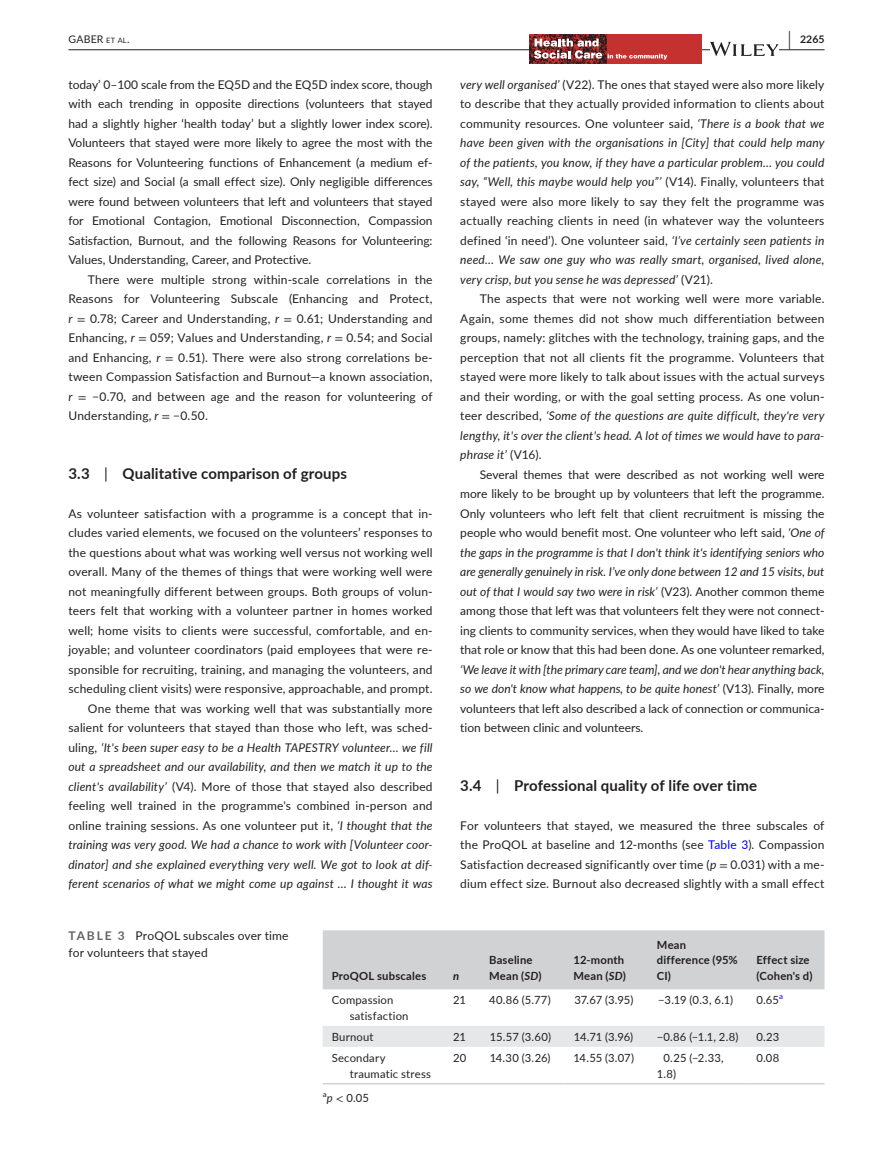
<style>
.page{position:relative;width:893px;height:1174px;background:#fff}
.page>*{position:absolute;margin:0;border:0;box-sizing:border-box;transform-origin:0 0}
.t1{font:700 15px "Lato";letter-spacing:.005em;color:#231f20}
.t2{font:12px/19.5px "Lato";letter-spacing:.015em;color:#231f20;text-align:justify}
.t3{font:11.25px/15.8px "Lato";letter-spacing:.015em;color:#231f20}
.t4{font:700 11.25px/15.8px "Lato";letter-spacing:.02em;color:#231f20}
.t5{font:italic 700 11.25px "Lato";color:#231f20}
.t6{font:10.5px "Lato";letter-spacing:.02em;color:#231f20}
.t7{font:700 10.5px "Lato";color:#231f20}
.t8{font:7.8px "Lato";color:#00f}
.t9{font:7.8px "Lato";color:#231f20}
.s1{font-size:7.35px}
.s2{font-size:19.5px}
.s3{font-style:italic}
.s4{font-family:"STIX"}
.s5{font-weight:400}
.s6{color:#00f}
.s7{font-weight:700;color:#636366}
</style>
<div class="page">
<hr style="left:68px;top:49px;width:756px;height:1px;background:#231f20">
<img style="left:529px;top:34px;width:172px;height:30px">
<svg style="left:534px;top:39px;width:133px;height:21px;background:#b35e5c"></svg>
<svg style="left:710px;top:42px;width:69px;height:14px"></svg>
<div style="left:323px;top:930px;width:501px;height:59px;background:#d1d2d4"></div>
<div style="left:323px;top:1026px;width:501px;height:20px;background:#e6e7e9"></div>
<hr style="left:323px;top:1083px;width:121px;height:1px;background:#d1d2d4">
<hr style="left:444px;top:1083px;width:36px;height:1px;background:#d1d2d4">
<hr style="left:480px;top:1083px;width:84px;height:1px;background:#d1d2d4">
<hr style="left:564px;top:1083px;width:84px;height:1px;background:#d1d2d4">
<hr style="left:648px;top:1083px;width:99px;height:1px;background:#d1d2d4">
<hr style="left:747px;top:1083px;width:77px;height:1px;background:#d1d2d4">
<p class="t6" style="left:68px;top:31px;width:63px">GABER <span class="s1">et al</span>.</p>
<p class="t7" style="left:789px;top:31px;width:37px"><span class="s2">|</span> 2265</p>
<p class="t2" style="left:68px;top:74px;width:366px">today’ 0–100 scale from the EQ5D and the EQ5D index score, though with each trending in opposite directions (volunteers that stayed had a slightly higher ‘health today’ but a slightly lower index score).<br>Volunteers that stayed were more likely to agree the most with the Reasons for Volunteering functions of Enhancement (a medium ef&shy;fect size) and Social (a small effect size). Only negligible differences were found between volunteers that left and volunteers that stayed for Emotional Contagion, Emotional Disconnection, Compassion Satisfaction, Burnout, and the following Reasons for Volunteering:<br>Values, Understanding, Career, and Protective.</p>
<p class="t2" style="left:68px;top:269px;width:366px;text-indent:20px">There were multiple strong within-scale correlations in the Reasons for Volunteering Subscale (Enhancing and Protect, <span class="s3">r</span> <span class="s4">=</span> 0.78; Career and Understanding, <span class="s3">r</span> <span class="s4">=</span> 0.61; Understanding and Enhancing, <span class="s3">r</span> <span class="s4">=</span> 059; Values and Understanding, <span class="s3">r</span> <span class="s4">=</span> 0.54; and Social and Enhancing, <span class="s3">r</span> <span class="s4">=</span> 0.51). There were also strong correlations be&shy;tween Compassion Satisfaction and Burnout—a known association, <span class="s3">r</span> <span class="s4">=</span> −0.70, and between age and the reason for volunteering of Understanding, <span class="s3">r</span> <span class="s4">=</span> −0.50.</p>
<p class="t2" style="left:460px;top:74px;width:366px"><span class="s3">very well organised’</span> (V22). The ones that stayed were also more likely to describe that they actually provided information to clients about community resources. One volunteer said, <span class="s3">‘There is a book that we have been given with the organisations in [City] that could help many of the patients, you know, if they have a particular problem… you could say, “Well, this maybe would help you”’</span> (V14). Finally, volunteers that stayed were also more likely to say they felt the programme was actually reaching clients in need (in whatever way the volunteers defined ‘in need’). One volunteer said, <span class="s3">‘I’ve certainly seen patients in need… We saw one guy who was really smart, organised, lived alone, very crisp, but you sense he was depressed’</span> (V21).</p>
<p class="t2" style="left:460px;top:288px;width:366px;text-indent:20px">The aspects that were not working well were more variable.<br>Again, some themes did not show much differentiation between groups, namely: glitches with the technology, training gaps, and the perception that not all clients fit the programme. Volunteers that stayed were more likely to talk about issues with the actual surveys and their wording, or with the goal setting process. As one volun&shy;teer described, <span class="s3">‘Some of the questions are quite difficult, they're very lengthy, it's over the client's head. A lot of times we would have to para&shy;phrase it’</span> (V16).</p>
<p class="t2" style="left:460px;top:464px;width:366px;text-indent:20px">Several themes that were described as not working well were more likely to be brought up by volunteers that left the programme.<br>Only volunteers who left felt that client recruitment is missing the people who would benefit most. One volunteer who left said, <span class="s3">‘One of the gaps in the programme is that I don't think it's identifying seniors who are generally genuinely in risk. I’ve only done between 12 and 15 visits, but out of that I would say two were in risk’</span> (V23). Another common theme among those that left was that volunteers felt they were not connect&shy;ing clients to community services, when they would have liked to take that role or know that this had been done. As one volunteer remarked,</p>
<p class="t2" style="left:460px;top:659px;width:366px"><span class="s3">‘We leave it with [the primary care team], and we don't hear anything back, so we don't know what happens, to be quite honest’</span> (V13). Finally, more volunteers that left also described a lack of connection or communica&shy;tion between clinic and volunteers.</p>
<p class="t1" style="left:68px;top:462px;width:280px">3.3 <span class="s5">|</span> Qualitative comparison of groups</p>
<p class="t2" style="left:68px;top:503px;width:366px;text-align:right">As volunteer satisfaction with a programme is a concept that in&shy;cludes varied elements, we focused on the volunteers’ responses to the questions about what was working well versus not working well overall. Many of the themes of things that were working well were not meaningfully different between groups. Both groups of volun&shy;teers felt that working with a volunteer partner in homes worked well; home visits to clients were successful, comfortable, and en&shy;joyable; and volunteer coordinators (paid employees that were re&shy;sponsible for recruiting, training, and managing the volunteers, and scheduling client visits) were responsive, approachable, and prompt.<br>One theme that was working well that was substantially more salient for volunteers that stayed than those who left, was sched&shy;uling, <span class="s3">‘It's been super easy to be a Health TAPESTRY volunteer… we fill out a spreadsheet and our availability, and then we match it up to the client's availability’</span> (V4). More of those that stayed also described feeling well trained in the programme's combined in-person and online training sessions. As one volunteer put it, <span class="s3">‘I thought that the training was very good. We had a chance to work with [Volunteer coor&shy;dinator] and she explained everything very well. We got to look at dif&shy;ferent scenarios of what we might come up against … I thought it was</span></p>
<p class="t1" style="left:460px;top:774px;width:298px">3.4 <span class="s5">|</span> Professional quality of life over time</p>
<p class="t2" style="left:460px;top:815px;width:366px">For volunteers that stayed, we measured the three subscales of the ProQOL at baseline and 12-months (see <span class="s6">Table 3</span>). Compassion Satisfaction decreased significantly over time (<span class="s3">p</span> <span class="s4">=</span> 0.031) with a me&shy;dium effect size. Burnout also decreased slightly with a small effect</p>
<p class="t2" style="left:68px;top:927px;width:222px;line-height:16.5px"><span class="s7">TABLE 3</span> ProQOL subscales over time for volunteers that stayed</p>
<p class="t4" style="left:332px;top:967px;width:96px">ProQOL subscales</p>
<p class="t5" style="left:453px;top:967px;width:8px">n</p>
<p class="t4" style="left:489px;top:952px;width:54px">Baseline<br>Mean (<span class="s3">SD</span>)</p>
<p class="t4" style="left:573px;top:952px;width:54px">12-month<br>Mean (<span class="s3">SD</span>)</p>
<p class="t4" style="left:657px;top:936px;width:82px">Mean difference (95%<br>CI)</p>
<p class="t4" style="left:756px;top:952px;width:58px">Effect size (Cohen's d)</p>
<p class="t3" style="left:350px;top:991px;width:60px;text-indent:-18px">Compassion satisfaction</p>
<p class="t3" style="left:453px;top:991px;width:14px">21</p>
<p class="t3" style="left:489px;top:991px;width:63px">40.86 (5.77)</p>
<p class="t3" style="left:574px;top:991px;width:60px">37.67 (3.95)</p>
<p class="t3" style="left:658px;top:991px;width:76px">−3.19 (0.3, 6.1)</p>
<p class="t3" style="left:756px;top:991px;width:24px">0.65</p>
<p class="t8" style="left:779px;top:990px;width:5px">a</p>
<p class="t3" style="left:332px;top:1028px;width:43px">Burnout</p>
<p class="t3" style="left:453px;top:1028px;width:14px">21</p>
<p class="t3" style="left:490px;top:1028px;width:63px">15.57 (3.60)</p>
<p class="t3" style="left:574px;top:1028px;width:61px">14.71 (3.96)</p>
<p class="t3" style="left:657px;top:1028px;width:83px">−0.86 (−1.1, 2.8)</p>
<p class="t3" style="left:756px;top:1028px;width:24px">0.23</p>
<p class="t3" style="left:350px;top:1049px;width:83px;text-indent:-18px">Secondary traumatic stress</p>
<p class="t3" style="left:453px;top:1049px;width:15px">20</p>
<p class="t3" style="left:490px;top:1049px;width:62px">14.30 (3.26)</p>
<p class="t3" style="left:573px;top:1049px;width:62px">14.55 (3.07)</p>
<p class="t3" style="left:657px;top:1049px;width:68px;text-indent:7px">0.25 (−2.33,<br>1.8)</p>
<p class="t3" style="left:756px;top:1049px;width:25px">0.08</p>
<p class="t9" style="left:323px;top:1089px;width:5px">a</p>
<p class="t3" style="left:327px;top:1090px;width:44px"><span class="s3">p</span> <span class="s4">&lt;</span> 0.05</p>
</div>
